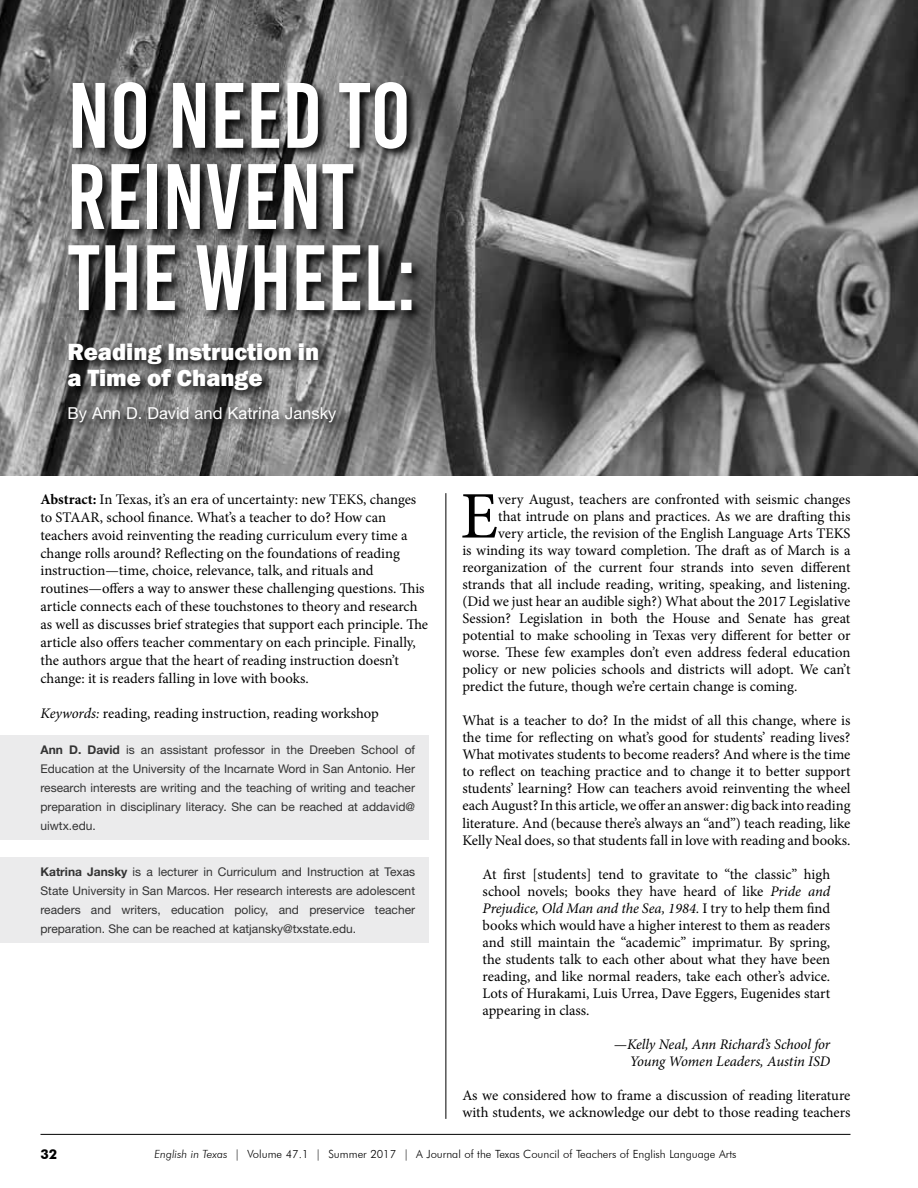
<style>
.page{position:relative;width:918px;height:1188px;background:#fff}
.page>*{position:absolute;margin:0;border:0;box-sizing:border-box;transform-origin:0 0}
.t1{font:92.7px/81.2px "Bebas Kai";color:#fff}
.t2{font:66.6px "Minion Pro";color:#000}
.t3{font:800 24.15px/26.5px "Franklin Gothic";color:#fff}
.t4{font:16.5px "Helvetica Neue LT Std";color:#fff}
.t5{font:14.7px/17.1px "Minion Pro";color:#000}
.t6{font:italic 14.7px/17.1px "Minion Pro";letter-spacing:-.01em;color:#000;text-align:right}
.t7{font:700 13.5px "Futura BT";color:#000}
.t8{font:12px/19px "Helvetica Neue LT Std";color:#333;text-align:justify}
.t9{font:300 11.25px "Futura BT";color:#000}
.s1{font-weight:700}
.s2{font-style:italic}
</style>
<div class="page">
<hr style="left:40px;top:1134px;width:810px;height:1px;background:#000">
<hr style="left:446px;top:493px;width:1px;height:626px;background:#000">
<div style="left:0;top:735px;width:429px;height:105px;background:#ebebec"></div>
<div style="left:0;top:858px;width:429px;height:85px;background:#ebebec"></div>
<img style="left:0;top:0;width:918px;height:476px">
<svg style="left:65px;top:78px;width:359px;height:357px;background:#575757"></svg>
<h1 class="t1" style="left:68px;top:76px;width:351px">NO NEED TO<br>REINVENT<br>THE WHEEL:</h1>
<h3 class="t3" style="left:68px;top:338px;width:253px">Reading Instruction in a Time of Change</h3>
<p class="t4" style="left:68px;top:404px;width:270px">By Ann D. David and Katrina Jansky</p>
<p class="t5" style="left:40px;top:490px;width:389px;line-height:17.9px"><span class="s1">Abstract:</span> In Texas, it’s an era of uncertainty: new TEKS, changes to STAAR, school finance. What’s a teacher to do? How can teachers avoid reinventing the reading curriculum every time a change rolls around? Reflecting on the foundations of reading instruction—time, choice, relevance, talk, and rituals and routines—offers a way to answer these challenging questions. This article connects each of these touchstones to theory and research as well as discusses brief strategies that support each principle. The article also offers teacher commentary on each principle. Finally, the authors argue that the heart of reading instruction doesn’t change: it is readers falling in love with books.</p>
<p class="t5" style="left:40px;top:705px;width:340px"><span class="s2">Keywords:</span> reading, reading instruction, reading workshop</p>
<p class="t8" style="left:40px;top:740px;width:376px"><span class="s1">Ann D. David</span> is an assistant professor in the Dreeben School of Education at the University of the Incarnate Word in San Antonio. Her research interests are writing and the teaching of writing and teacher preparation in disciplinary literacy. She can be reached at addavid@ uiwtx.edu.</p>
<p class="t8" style="left:40px;top:862px;width:376px"><span class="s1">Katrina Jansky</span> is a lecturer in Curriculum and Instruction at Texas State University in San Marcos. Her research interests are adolescent readers and writers, education policy, and preservice teacher preparation. She can be reached at katjansky@txstate.edu.</p>
<h2 class="t2" style="left:460px;top:472px;width:39px">E</h2>
<p class="t5" style="left:498px;top:491px;width:354px">very August, teachers are confronted with seismic changes</p>
<p class="t5" style="left:498px;top:507px;width:354px">that intrude on plans and practices. As we are drafting this</p>
<p class="t5" style="left:498px;top:524px;width:354px">very article, the revision of the English Language Arts TEKS</p>
<p class="t5" style="left:462px;top:541px;width:390px">is winding its way toward completion. The draft as of March is a</p>
<p class="t5" style="left:462px;top:559px;width:390px">reorganization of the current four strands into seven different</p>
<p class="t5" style="left:462px;top:576px;width:390px">strands that all include reading, writing, speaking, and listening.</p>
<p class="t5" style="left:462px;top:593px;width:390px">(Did we just hear an audible sigh?) What about the 2017 Legislative</p>
<p class="t5" style="left:462px;top:610px;width:390px">Session? Legislation in both the House and Senate has great</p>
<p class="t5" style="left:462px;top:627px;width:390px">potential to make schooling in Texas very different for better or</p>
<p class="t5" style="left:462px;top:644px;width:390px">worse. These few examples don’t even address federal education</p>
<p class="t5" style="left:462px;top:661px;width:390px">policy or new policies schools and districts will adopt. We can’t</p>
<p class="t5" style="left:462px;top:678px;width:337px">predict the future, though we’re certain change is coming.</p>
<p class="t5" style="left:462px;top:712px;width:390px;text-align:justify">What is a teacher to do? In the midst of all this change, where is the time for reflecting on what’s good for students’ reading lives?<br>What motivates students to become readers? And where is the time to reflect on teaching practice and to change it to better support students’ learning? How can teachers avoid reinventing the wheel each August? In this article, we offer an answer: dig back into reading literature. And (because there’s always an “and”) teach reading, like Kelly Neal does, so that students fall in love with reading and books.</p>
<p class="t5" style="left:483px;top:865px;width:349px;text-align:justify">At first [students] tend to gravitate to “the classic” high school novels; books they have heard of like <span class="s2">Pride and Prejudice, Old Man and the Sea, 1984.</span> I try to help them find books which would have a higher interest to them as readers and still maintain the “academic” imprimatur. By spring, the students talk to each other about what they have been reading, and like normal readers, take each other’s advice.<br>Lots of Hurakami, Luis Urrea, Dave Eggers, Eugenides start appearing in class.</p>
<p class="t6" style="left:614px;top:1036px;width:218px">—Kelly Neal, Ann Richard’s School for<br>Young Women Leaders, Austin ISD</p>
<p class="t5" style="left:462px;top:1087px;width:390px">As we considered how to frame a discussion of reading literature with students, we acknowledge our debt to those reading teachers</p>
<p class="t7" style="left:40px;top:1146px;width:18px">32</p>
<p class="t9" style="left:155px;top:1147px;width:583px"><span class="s2">English in Texas</span> | Volume 47.1 | Summer 2017 | A Journal of the Texas Council of Teachers of English Language Arts</p>
</div>
